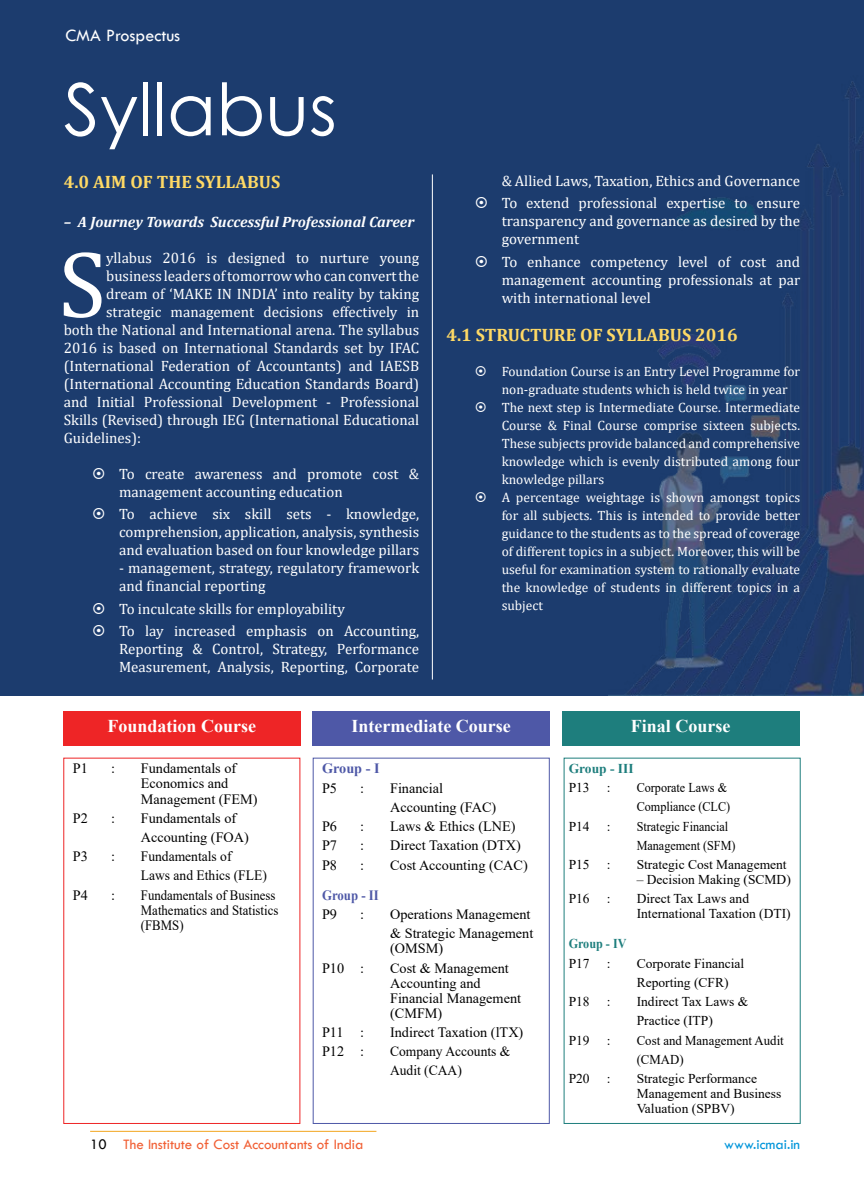
<style>
.page{position:relative;width:864px;height:1188px;background:#fff}
.page>*{position:absolute;margin:0;border:0;box-sizing:border-box;transform-origin:0 0}
.t1{font:96px "Cambria";color:#fff}
.t2{font:72px "Century Gothic";color:#fff}
.t3{font:700 18px "Cambria";color:#fed965}
.t4{font:700 18px "Times New Roman";color:#fff}
.t5{font:18px "Tw Cen";color:#fff}
.t6{font:15px/18px "Cambria";color:#fff}
.t7{font:italic 700 15px "Cambria";color:#fff}
.t8{font:15px "Tw Cen";color:#f15f34}
.t9{font:15px "Tw Cen";color:#0095da}
.t10{font:14.25px/15px "Times New Roman";color:#000}
.t11{font:14.25px/19.2px "Times New Roman";color:#000;scale:.95 1}
.t12{font:14.25px/15px "Times New Roman";color:#000;scale:.9 1}
.t13{font:700 14.25px "Times New Roman";color:#4e58a7;scale:.9 1}
.t14{font:700 14.25px "Times New Roman";color:#4e58a7}
.t15{font:13.5px/18px "Cambria";color:#fff}
.t16{font:13.5px/15px "Times New Roman";color:#000}
.t17{font:13.5px/19.2px "Times New Roman";color:#000;scale:.9 1}
.t18{font:13.5px/19.2px "Times New Roman";color:#000;scale:.95 1}
.t19{font:700 13.5px "Times New Roman";color:#1e7e7d}
.t20{font:700 13.5px "Times New Roman";color:#1e7e7d;scale:.9 1}
.s1{color:#000}
</style>
<div class="page">
<div style="left:0;top:0;width:864px;height:695px;background:#1c3c6e"></div>
<img style="left:625px;top:81px;width:239px;height:614px">
<hr style="left:90px;top:1131px;width:286px;height:1px;background:#f2a51e">
<hr style="left:432px;top:174px;width:1px;height:506px;background:#fff">
<div style="left:63px;top:758px;width:237px;height:366px;border:1px solid #ee2526"></div>
<div style="left:313px;top:758px;width:237px;height:366px;border:1px solid #4e58a7"></div>
<div style="left:63px;top:711px;width:238px;height:34px;background:#ee2526"></div>
<div style="left:312px;top:711px;width:238px;height:34px;background:#4e58a7"></div>
<div style="left:562px;top:711px;width:237px;height:34px;background:#1e7e7d"></div>
<p class="t5" style="left:65px;top:25px;width:116px">CMA Prospectus</p>
<h2 class="t2" style="left:64px;top:59px;width:275px">Syllabus</h2>
<p class="t3" style="left:64px;top:170px;width:218px">4.0 AIM OF THE SYLLABUS</p>
<p class="t7" style="left:64px;top:211px;width:352px">– A Journey Towards Successful Professional Career</p>
<h1 class="t1" style="left:59px;top:228px;width:49px">S</h1>
<p class="t6" style="left:106px;top:249px;width:315px">yllabus 2016 is designed to nurture young</p>
<p class="t6" style="left:106px;top:267px;width:315px">business leaders of tomorrow who can convert the</p>
<p class="t6" style="left:106px;top:285px;width:315px">dream of ‘MAKE IN INDIA’ into reality by taking</p>
<p class="t6" style="left:106px;top:303px;width:315px">strategic management decisions effectively in</p>
<p class="t6" style="left:64px;top:321px;width:357px">both the National and International arena. The syllabus</p>
<p class="t6" style="left:64px;top:339px;width:357px">2016 is based on International Standards set by IFAC</p>
<p class="t6" style="left:64px;top:357px;width:357px">(International Federation of Accountants) and IAESB</p>
<p class="t6" style="left:64px;top:375px;width:357px">(International Accounting Education Standards Board)</p>
<p class="t6" style="left:64px;top:393px;width:357px">and Initial Professional Development - Professional</p>
<p class="t6" style="left:64px;top:411px;width:357px">Skills (Revised) through IEG (International Educational</p>
<p class="t6" style="left:64px;top:429px;width:79px">Guidelines):</p>
<p class="t6" style="left:119px;top:465px;width:302px">To create awareness and promote cost &amp; management accounting education</p>
<p class="t6" style="left:119px;top:505px;width:302px;text-align:justify">To achieve six skill sets - knowledge, comprehension, application, analysis, synthesis and evaluation based on four knowledge pillars</p>
<p class="t6" style="left:119px;top:559px;width:302px">- management, strategy, regulatory framework and financial reporting</p>
<p class="t6" style="left:119px;top:597px;width:302px;line-height:22.2px">To inculcate skills for employability<br>To lay increased emphasis on Accounting,</p>
<p class="t6" style="left:119px;top:640px;width:302px">Reporting &amp; Control, Strategy, Performance<br>Measurement, Analysis, Reporting, Corporate</p>
<p class="t6" style="left:502px;top:170px;width:300px;line-height:22.2px">&amp; Allied Laws, Taxation, Ethics and Governance<br>To extend professional expertise to ensure</p>
<p class="t6" style="left:502px;top:212px;width:300px">transparency and governance as desired by the government</p>
<p class="t6" style="left:502px;top:252px;width:300px;text-align:justify">To enhance competency level of cost and management accounting professionals at par with international level</p>
<p class="t3" style="left:446px;top:322px;width:293px">4.1 STRUCTURE OF SYLLABUS 2016</p>
<p class="t15" style="left:502px;top:362px;width:300px">Foundation Course is an Entry Level Programme for non-graduate students which is held twice in year The next step is Intermediate Course. Intermediate Course &amp; Final Course comprise sixteen subjects.<br>These subjects provide balanced and comprehensive knowledge which is evenly distributed among four knowledge pillars<br>A percentage weightage is shown amongst topics for all subjects. This is intended to provide better guidance to the students as to the spread of coverage of different topics in a subject. Moreover, this will be useful for examination system to rationally evaluate the knowledge of students in different topics in a subject</p>
<p class="t4" style="left:108px;top:713px;width:150px">Foundation Course</p>
<p class="t4" style="left:352px;top:713px;width:161px">Intermediate Course</p>
<p class="t4" style="left:631px;top:713px;width:101px">Final Course</p>
<p class="t10" style="left:73px;top:761px;width:17px">P1</p>
<p class="t10" style="left:111px;top:761px;width:5px">:</p>
<p class="t10" style="left:141px;top:761px;width:118px">Fundamentals of<br>Economics and<br>Management (FEM)</p>
<p class="t10" style="left:73px;top:810px;width:17px">P2</p>
<p class="t10" style="left:111px;top:810px;width:5px">:</p>
<p class="t10" style="left:141px;top:808px;width:110px;line-height:19.2px">Fundamentals of<br>Accounting (FOA)</p>
<p class="t10" style="left:73px;top:849px;width:17px">P3</p>
<p class="t10" style="left:111px;top:849px;width:5px">:</p>
<p class="t11" style="left:141px;top:846px;width:134px">Fundamentals of<br>Laws and Ethics (FLE)</p>
<p class="t10" style="left:73px;top:887px;width:17px">P4</p>
<p class="t10" style="left:111px;top:887px;width:5px">:</p>
<p class="t12" style="left:141px;top:887px;width:154px">Fundamentals of Business<br>Mathematics and Statistics (FBMS)</p>
<p class="t14" style="left:322px;top:758px;width:59px">Group - I</p>
<p class="t10" style="left:322px;top:780px;width:17px">P5</p>
<p class="t10" style="left:360px;top:780px;width:5px">:</p>
<p class="t10" style="left:390px;top:778px;width:108px;line-height:19.2px">Financial<br>Accounting (FAC)</p>
<p class="t10" style="left:322px;top:819px;width:17px">P6</p>
<p class="t10" style="left:360px;top:819px;width:5px">:</p>
<p class="t10" style="left:390px;top:819px;width:127px">Laws &amp; Ethics (LNE)</p>
<p class="t10" style="left:322px;top:838px;width:17px">P7</p>
<p class="t10" style="left:360px;top:838px;width:5px">:</p>
<p class="t10" style="left:390px;top:838px;width:132px">Direct Taxation (DTX)</p>
<p class="t10" style="left:322px;top:857px;width:17px">P8</p>
<p class="t10" style="left:360px;top:857px;width:5px">:</p>
<p class="t10" style="left:390px;top:857px;width:139px">Cost Accounting (CAC)</p>
<p class="t13" style="left:322px;top:885px;width:65px">Group - II</p>
<p class="t10" style="left:322px;top:906px;width:17px">P9</p>
<p class="t10" style="left:360px;top:906px;width:5px">:</p>
<p class="t10" style="left:390px;top:904px;width:145px;line-height:19.2px">Operations Management &amp; Strategic Management</p>
<p class="t10" style="left:390px;top:941px;width:55px">(OMSM)</p>
<p class="t10" style="left:322px;top:960px;width:44px">P10 :</p>
<p class="t10" style="left:390px;top:960px;width:133px">Cost &amp; Management<br>Accounting and<br>Financial Management (CMFM)</p>
<p class="t10" style="left:322px;top:1024px;width:44px">P11 :</p>
<p class="t10" style="left:390px;top:1024px;width:135px">Indirect Taxation (lTX)</p>
<p class="t10" style="left:322px;top:1043px;width:44px">P12 :</p>
<p class="t11" style="left:390px;top:1041px;width:128px">Company Accounts &amp;<br>Audit (CAA)</p>
<p class="t19" style="left:569px;top:759px;width:67px">Group - III</p>
<p class="t16" style="left:569px;top:780px;width:23px">P13</p>
<p class="t16" style="left:607px;top:780px;width:5px">:</p>
<p class="t17" style="left:637px;top:778px;width:105px">Corporate Laws &amp;<br>Compliance (CLC)</p>
<p class="t16" style="left:569px;top:818px;width:23px">P14</p>
<p class="t16" style="left:607px;top:818px;width:5px">:</p>
<p class="t17" style="left:637px;top:816px;width:111px">Strategic Financial<br>Management (SFM)</p>
<p class="t16" style="left:569px;top:857px;width:23px">P15</p>
<p class="t16" style="left:607px;top:857px;width:5px">:</p>
<p class="t16" style="left:637px;top:857px;width:151px">Strategic Cost Management</p>
<p class="t16" style="left:637px;top:872px;width:156px">– Decision Making (SCMD)</p>
<p class="t16" style="left:569px;top:891px;width:23px">P16</p>
<p class="t16" style="left:607px;top:891px;width:5px">:</p>
<p class="t16" style="left:637px;top:891px;width:155px">Direct Tax Laws and<br>International Taxation (DTI)</p>
<p class="t20" style="left:569px;top:934px;width:66px">Group - IV</p>
<p class="t16" style="left:569px;top:955px;width:23px">P17</p>
<p class="t16" style="left:607px;top:955px;width:5px">:</p>
<p class="t16" style="left:637px;top:953px;width:109px;line-height:19.2px">Corporate Financial<br>Reporting (CFR)</p>
<p class="t16" style="left:569px;top:994px;width:23px">P18</p>
<p class="t16" style="left:607px;top:994px;width:5px">:</p>
<p class="t16" style="left:637px;top:992px;width:113px;line-height:19.2px">Indirect Tax Laws &amp;<br>Practice (ITP)</p>
<p class="t16" style="left:569px;top:1032px;width:23px">P19</p>
<p class="t16" style="left:607px;top:1032px;width:5px">:</p>
<p class="t18" style="left:637px;top:1030px;width:156px">Cost and Management Audit (CMAD)</p>
<p class="t16" style="left:569px;top:1071px;width:23px">P20</p>
<p class="t16" style="left:607px;top:1071px;width:5px">:</p>
<p class="t16" style="left:637px;top:1071px;width:146px">Strategic Performance<br>Management and Business<br>Valuation (SPBV)</p>
<p class="t8" style="left:90px;top:1135px;width:275px"><span class="s1">10</span> The Institute of Cost Accountants of India</p>
<p class="t9" style="left:724px;top:1135px;width:78px">www.icmai.in</p>
</div>
